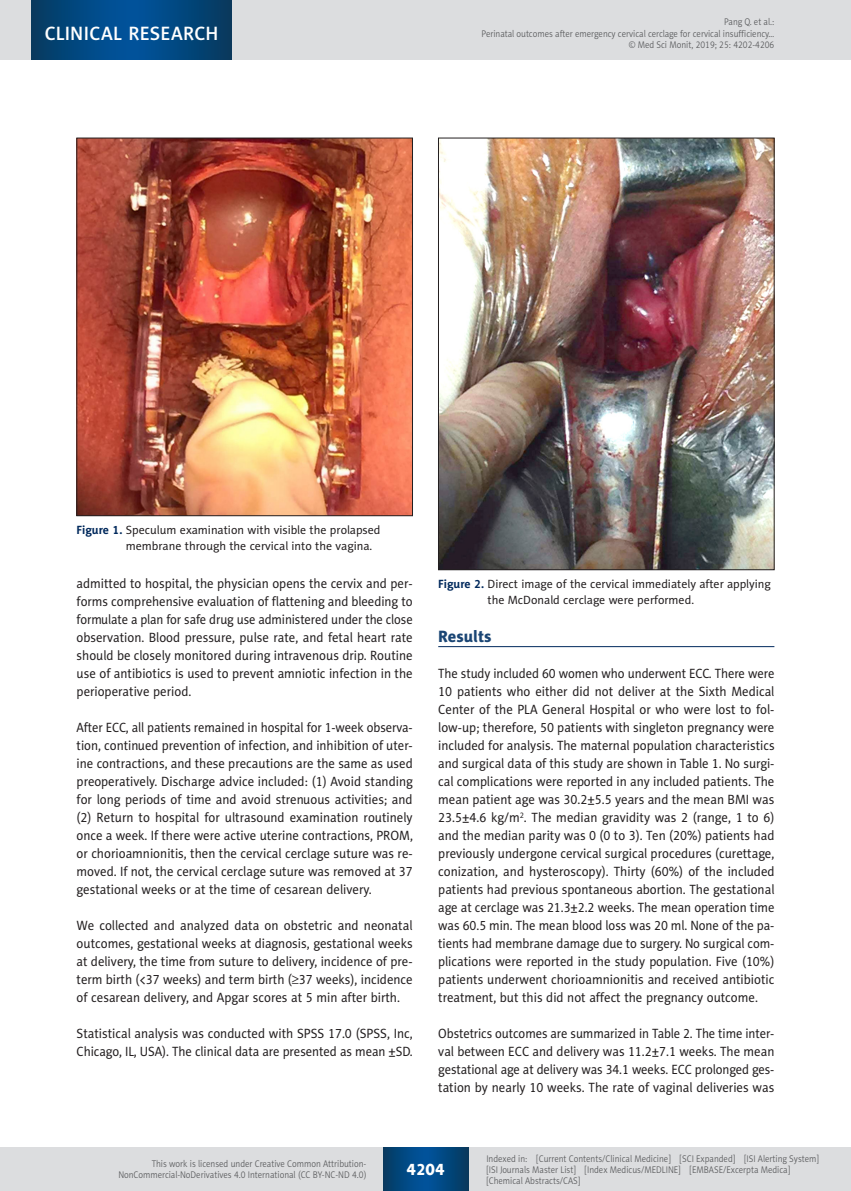
<style>
.page{position:relative;width:851px;height:1191px;background:#fff}
.page>*{position:absolute;margin:0;border:0;box-sizing:border-box;transform-origin:0 0}
.t1{font:19.5px "Naomi Sans EFN Medium";letter-spacing:.015em;color:#fff}
.MSM_Headline_1{font:16.5px "Naomi Sans EFN Heavy";color:#1a4574}
.t2{font:16.5px "Naomi Sans EFN Heavy";color:#fff}
.MSM_Body{font:13.5px/18px "Naomi Sans EFN";color:#231f20;text-align:justify;scale:.94 1}
.MSM_Body-2{font:13.5px/18px "Naomi Sans EFN";color:#231f20;text-align:justify;scale:.93 1}
.MSM_Body-3{font:13.5px/18px "Naomi Sans EFN";color:#231f20;text-align:justify;scale:.95 1}
.MSM_Body-4{font:13.5px/18px "Naomi Sans EFN";color:#231f20;text-align:justify;scale:.96 1}
.MSM_Rycina_tytul{font:12px/15.8px "Naomi Sans EFN";color:#231f20}
.MSM_pagina_sygnatura{font:9.75px/11.2px "Naomi Sans EFN Light";color:#57585a;scale:.9 1}
.MSM_pagina_zywa{font:9.75px/11.2px "Naomi Sans EFN Light";color:#57585a;text-align:right;scale:.9 1}
.s1{font-weight:700;color:#00295c}
.s2{font-family:"Standard Sym L"}
</style>
<div class="page">
<hr style="left:438px;top:646px;width:336px;height:1px;background:#00295c">
<img style="left:79px;top:140px;width:331px;height:374px">
<div style="left:77px;top:138px;width:335px;height:378px;border:1px solid #231f20"></div>
<img style="left:440px;top:140px;width:332px;height:428px">
<div style="left:438px;top:138px;width:336px;height:432px;border:1px solid #231f20"></div>
<div style="left:0;top:1148px;width:850px;height:43px;background:#dcdddf"></div>
<svg style="left:383px;top:1147px;width:85px;height:43px;background:#02477e"></svg>
<div style="left:0;top:0;width:850px;height:60px;background:#dcdddf"></div>
<hr style="left:850px;top:0;width:1px;height:60px;background:#dcdddf">
<svg style="left:32px;top:0;width:200px;height:60px;background:#02477e"></svg>
<h1 class="t1" style="left:45px;top:22px;width:175px">CLINICAL RESEARCH</h1>
<p class="MSM_pagina_zywa" style="left:481px;top:16px;width:327px">Pang Q. et al.:<br>Perinatal outcomes after emergency cervical cerclage for cervical insufficiency…</p>
<p class="MSM_pagina_sygnatura" style="left:628px;top:39px;width:163px">© Med Sci Monit, 2019; 25: 4202-4206</p>
<p class="MSM_Rycina_tytul" style="left:126px;top:522px;width:256px;text-indent:-49px"><span class="s1">Figure 1.</span> Speculum examination with visible the prolapsed membrane through the cervical into the vagina.</p>
<p class="MSM_Body-3" style="left:77px;top:574px;width:355px">admitted to hospital, the physician opens the cervix and per&shy;forms comprehensive evaluation of flattening and bleeding to formulate a plan for safe drug use administered under the close observation. Blood pressure, pulse rate, and fetal heart rate should be closely monitored during intravenous drip. Routine use of antibiotics is used to prevent amniotic infection in the perioperative period.</p>
<p class="MSM_Body-2" style="left:77px;top:718px;width:363px">After ECC, all patients remained in hospital for 1-week observa&shy;tion, continued prevention of infection, and inhibition of uter&shy;ine contractions, and these precautions are the same as used preoperatively. Discharge advice included: (1) Avoid standing for long periods of time and avoid strenuous activities; and (2) Return to hospital for ultrasound examination routinely once a week. If there were active uterine contractions, PROM, or chorioamnionitis, then the cervical cerclage suture was re&shy;moved. If not, the cervical cerclage suture was removed at 37 gestational weeks or at the time of cesarean delivery.</p>
<p class="MSM_Body-4" style="left:77px;top:916px;width:351px">We collected and analyzed data on obstetric and neonatal outcomes, gestational weeks at diagnosis, gestational weeks at delivery, the time from suture to delivery, incidence of pre&shy;term birth (&lt;37 weeks) and term birth (<span class="s2">³</span>37 weeks), incidence of cesarean delivery, and Apgar scores at 5 min after birth.</p>
<p class="MSM_Body-3" style="left:77px;top:1024px;width:355px">Statistical analysis was conducted with SPSS 17.0 (SPSS, Inc,<br>Chicago, IL, USA). The clinical data are presented as mean ±SD.</p>
<p class="MSM_Rycina_tytul" style="left:487px;top:576px;width:284px;text-indent:-49px"><span class="s1">Figure 2.</span> Direct image of the cervical immediately after applying the McDonald cerclage were performed.</p>
<p class="MSM_Headline_1" style="left:438px;top:626px;width:55px">Results</p>
<p class="MSM_Body" style="left:438px;top:664px;width:359px">The study included 60 women who underwent ECC. There were 10 patients who either did not deliver at the Sixth Medical Center of the PLA General Hospital or who were lost to fol&shy;low-up; therefore, 50 patients with singleton pregnancy were included for analysis. The maternal population characteristics and surgical data of this study are shown in Table 1. No surgi&shy;cal complications were reported in any included patients. The mean patient age was 30.2±5.5 years and the mean BMI was 23.5±4.6 kg/m<sup>2</sup>. The median gravidity was 2 (range, 1 to 6) and the median parity was 0 (0 to 3). Ten (20%) patients had previously undergone cervical surgical procedures (curettage, conization, and hysteroscopy). Thirty (60%) of the included patients had previous spontaneous abortion. The gestational age at cerclage was 21.3±2.2 weeks. The mean operation time was 60.5 min. The mean blood loss was 20 ml. None of the pa&shy;tients had membrane damage due to surgery. No surgical com&shy;plications were reported in the study population. Five (10%) patients underwent chorioamnionitis and received antibiotic treatment, but this did not affect the pregnancy outcome.</p>
<p class="MSM_Body-2" style="left:438px;top:1024px;width:363px">Obstetrics outcomes are summarized in Table 2. The time inter&shy;val between ECC and delivery was 11.2±7.1 weeks. The mean gestational age at delivery was 34.1 weeks. ECC prolonged ges&shy;tation by nearly 10 weeks. The rate of vaginal deliveries was</p>
<p class="MSM_pagina_sygnatura" style="left:118px;top:1158px;width:277px;text-align:right">This work is licensed under Creative Common Attribution-<br>NonCommercial-NoDerivatives 4.0 International (CC BY-NC-ND 4.0)</p>
<p class="t2" style="left:406px;top:1159px;width:40px">4204</p>
<p class="MSM_pagina_sygnatura" style="left:486px;top:1152px;width:371px">Indexed in: [Current Contents/Clinical Medicine] [SCI Expanded] [ISI Alerting System] [ISI Journals Master List] [Index Medicus/MEDLINE] [EMBASE/Excerpta Medica] [Chemical Abstracts/CAS]</p>
</div>
